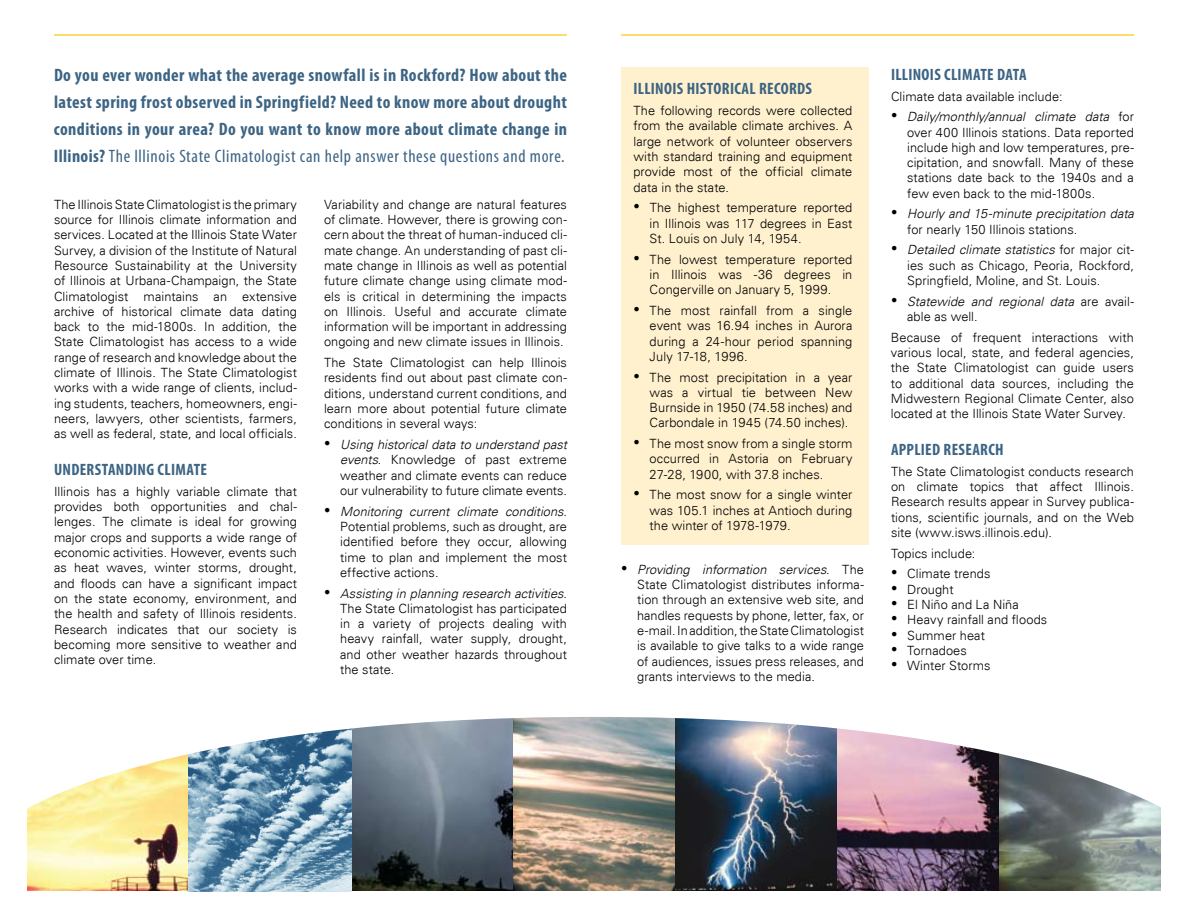
<style>
.page{position:relative;width:1188px;height:918px;background:#fff}
.page>*{position:absolute;margin:0;border:0;box-sizing:border-box;transform-origin:0 0}
.t1{font:700 condensed 18px/27px "Myriad Pro";letter-spacing:.025em;color:#3c6484;text-align:justify}
.t2{font:700 condensed 16.5px "Myriad Pro";letter-spacing:.02em;color:#3c6484}
.t3{font:300 12.75px/15.3px "Univers";letter-spacing:.005em;color:#000;text-align:justify}
.t4{font:italic 300 12.75px/15.3px "Univers";letter-spacing:.005em;color:#000}
.s1{font-weight:400}
.s2{font-family:"Times New Roman";font-weight:400;font-size:18px}
.s3{font-style:italic}
.s4{font-family:"Times New Roman";font-weight:400;font-style:normal;font-size:18px}
.s5{font-style:normal}
</style>
<div class="page">
<img style="left:513px;top:813px;width:162px;height:78px">
<img style="left:27px;top:813px;width:162px;height:78px">
<img style="left:837px;top:813px;width:162px;height:78px">
<img style="left:999px;top:813px;width:162px;height:78px">
<img style="left:351px;top:813px;width:162px;height:78px">
<img style="left:675px;top:813px;width:162px;height:78px">
<img style="left:189px;top:813px;width:162px;height:78px">
<img style="left:27px;top:717px;width:1134px;height:96px">
<hr style="left:54px;top:34px;width:513px;height:2px;background:#ffd03f">
<hr style="left:621px;top:34px;width:513px;height:2px;background:#ffd03f">
<div style="left:621px;top:67px;width:247px;height:477px;background:#fff1ce"></div>
<p class="t1" style="left:54px;top:62px;width:515px">Do you ever wonder what the average snowfall is in Rockford? How about the latest spring frost observed in Springfield? Need to know more about drought conditions in your area? Do you want to know more about climate change in Illinois? <span class="s1">The Illinois State Climatologist can help answer these questions and more.</span></p>
<p class="t3" style="left:324px;top:197px;width:245px">Variability and change are natural features of climate. However, there is growing con&shy;cern about the threat of human-induced cli&shy;mate change. An understanding of past cli&shy;mate change in Illinois as well as potential future climate change using climate mod&shy;els is critical in determining the impacts on Illinois. Useful and accurate climate information will be important in addressing ongoing and new climate issues in Illinois.</p>
<p class="t3" style="left:324px;top:355px;width:245px">The State Climatologist can help Illinois residents find out about past climate con&shy;ditions, understand current conditions, and learn more about potential future climate conditions in several ways:</p>
<p class="t3" style="left:340px;top:437px;width:228px;text-indent:-16px"><span class="s2">•</span> <span class="s3">Using historical data to understand past events</span>. Knowledge of past extreme weather and climate events can reduce our vulnerability to future climate events.</p>
<p class="t3" style="left:340px;top:503px;width:228px;text-indent:-16px"><span class="s2">•</span> <span class="s3">Monitoring current climate conditions</span>.<br>Potential problems, such as drought, are identified before they occur, allowing time to plan and implement the most effective actions.</p>
<p class="t3" style="left:340px;top:585px;width:228px;text-indent:-16px"><span class="s2">•</span> <span class="s3">Assisting in planning research activities</span>.<br>The State Climatologist has participated in a variety of projects dealing with heavy rainfall, water supply, drought, and other weather hazards throughout the state.</p>
<p class="t3" style="left:54px;top:197px;width:245px">The Illinois State Climatologist is the primary source for Illinois climate information and services. Located at the Illinois State Water Survey, a division of the Institute of Natural Resource Sustainability at the University of Illinois at Urbana-Champaign, the State Climatologist maintains an extensive archive of historical climate data dating back to the mid-1800s. In addition, the State Climatologist has access to a wide range of research and knowledge about the climate of Illinois. The State Climatologist works with a wide range of clients, includ&shy;ing students, teachers, homeowners, engi&shy;neers, lawyers, other scientists, farmers, as well as federal, state, and local officials.</p>
<p class="t2" style="left:54px;top:461px;width:155px">Understanding Climate</p>
<p class="t3" style="left:54px;top:484px;width:245px">Illinois has a highly variable climate that provides both opportunities and chal&shy;lenges. The climate is ideal for growing major crops and supports a wide range of economic activities. However, events such as heat waves, winter storms, drought, and floods can have a significant impact on the state economy, environment, and the health and safety of Illinois residents.<br>Research indicates that our society is becoming more sensitive to weather and climate over time.</p>
<p class="t2" style="left:633px;top:80px;width:180px">Illinois Historical Records</p>
<p class="t3" style="left:633px;top:103px;width:220px">The following records were collected from the available climate archives. A large network of volunteer observers with standard training and equipment provide most of the official climate data in the state.</p>
<p class="t3" style="left:650px;top:200px;width:204px;text-indent:-16px"><span class="s2">•</span> The highest temperature reported in Illinois was 117 degrees in East St. Louis on July 14, 1954.</p>
<p class="t3" style="left:650px;top:252px;width:204px;text-indent:-16px"><span class="s2">•</span> The lowest temperature reported in Illinois was -36 degrees in Congerville on January 5, 1999.</p>
<p class="t3" style="left:650px;top:303px;width:204px;text-indent:-16px"><span class="s2">•</span> The most rainfall from a single event was 16.94 inches in Aurora during a 24-hour period spanning July 17-18, 1996.</p>
<p class="t3" style="left:650px;top:369px;width:204px;text-indent:-16px"><span class="s2">•</span> The most precipitation in a year was a virtual tie between New Burnside in 1950 (74.58 inches) and Carbondale in 1945 (74.50 inches).</p>
<p class="t3" style="left:650px;top:436px;width:204px;text-indent:-16px"><span class="s2">•</span> The most snow from a single storm occurred in Astoria on February 27-28, 1900, with 37.8 inches.</p>
<p class="t3" style="left:650px;top:487px;width:204px;text-indent:-16px"><span class="s2">•</span> The most snow for a single winter was 105.1 inches at Antioch during the winter of 1978-1979.</p>
<p class="t3" style="left:637px;top:562px;width:228px;text-indent:-16px"><span class="s2">•</span> <span class="s3">Providing information services</span>. The State Climatologist distributes informa&shy;tion through an extensive web site, and handles requests by phone, letter, fax, or e-mail. In addition, the State Climatologist is available to give talks to a wide range of audiences, issues press releases, and grants interviews to the media.</p>
<p class="t2" style="left:891px;top:65px;width:137px">Illinois Climate Data</p>
<p class="t3" style="left:891px;top:88px;width:173px">Climate data available include:</p>
<p class="t3" style="left:907px;top:109px;width:228px;text-indent:-16px"><span class="s2">•</span> <span class="s3">Daily/monthly/annual climate data</span> for over 400 Illinois stations. Data reported include high and low temperatures, pre&shy;cipitation, and snowfall. Many of these stations date back to the 1940s and a few even back to the mid-1800s.</p>
<p class="t4" style="left:907px;top:206px;width:228px;text-indent:-16px"><span class="s4">•</span> Hourly and 15-minute precipitation data <span class="s5">for nearly 150 Illinois stations.</span></p>
<p class="t3" style="left:907px;top:242px;width:228px;text-indent:-16px"><span class="s2">•</span> <span class="s3">Detailed climate statistics</span> for major cit&shy;ies such as Chicago, Peoria, Rockford, Springfield, Moline, and St. Louis.</p>
<p class="t4" style="left:907px;top:294px;width:228px;text-indent:-16px"><span class="s4">•</span> Statewide and regional data <span class="s5">are avail&shy;able as well.</span></p>
<p class="t3" style="left:891px;top:330px;width:245px">Because of frequent interactions with various local, state, and federal agencies, the State Climatologist can guide users to additional data sources, including the Midwestern Regional Climate Center, also located at the Illinois State Water Survey.</p>
<p class="t2" style="left:891px;top:441px;width:114px">Applied Research</p>
<p class="t3" style="left:891px;top:464px;width:245px">The State Climatologist conducts research on climate topics that affect Illinois.<br>Research results appear in Survey publica&shy;tions, scientific journals, and on the Web site (www.isws.illinois.edu).</p>
<p class="t3" style="left:891px;top:546px;width:86px">Topics include:</p>
<p class="t3" style="left:891px;top:566px;width:101px"><span class="s2">•</span> Climate trends</p>
<p class="t3" style="left:891px;top:582px;width:64px"><span class="s2">•</span> Drought</p>
<p class="t3" style="left:891px;top:597px;width:129px"><span class="s2">•</span> El Niño and La Niña</p>
<p class="t3" style="left:891px;top:612px;width:158px"><span class="s2">•</span> Heavy rainfall and floods</p>
<p class="t3" style="left:891px;top:628px;width:95px"><span class="s2">•</span> Summer heat</p>
<p class="t3" style="left:891px;top:643px;width:77px"><span class="s2">•</span> Tornadoes</p>
<p class="t3" style="left:891px;top:658px;width:101px"><span class="s2">•</span> Winter Storms</p>
</div>
